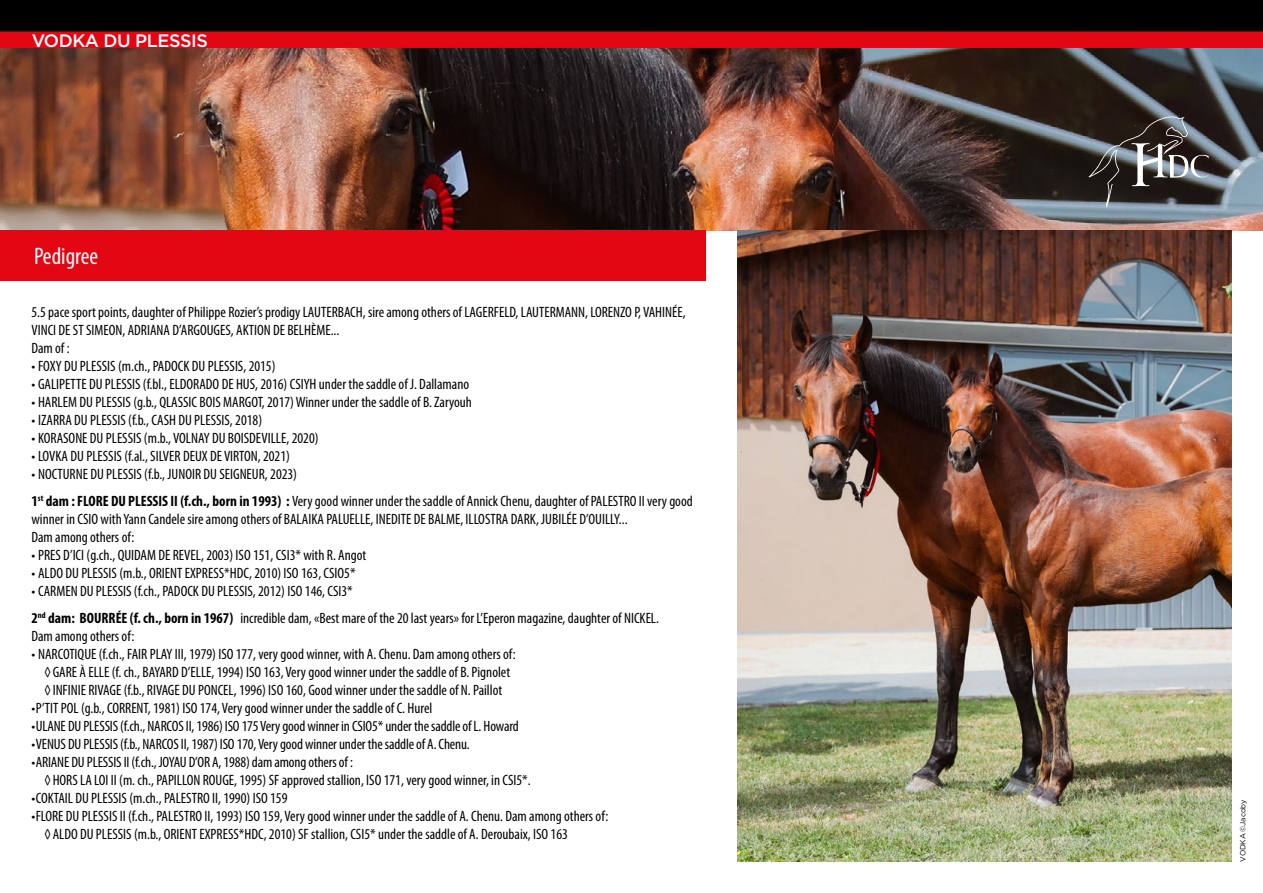
<style>
.page{position:relative;width:1263px;height:893px;background:#fff}
.page>*{position:absolute;margin:0;border:0;box-sizing:border-box;transform-origin:0 0}
.t1{font:condensed 24px "Myriad Pro";color:#fff}
.t2{font:500 18px "Gotham";letter-spacing:-.025em;color:#fff}
.t3{font:condensed 15px/18px "Myriad Pro";color:#000}
.t4{font:7.5px "Gotham";letter-spacing:-.025em;color:#000}
.s1{font-weight:700}
</style>
<div class="page">
<img style="left:0;top:48px;width:1263px;height:182px">
<div style="left:0;top:0;width:1263px;height:37px;background:#000"></div>
<div style="left:0;top:31px;width:1263px;height:17px;background:#e30613"></div>
<svg style="left:1089px;top:113px;width:120px;height:95px;background:#4c4a4a"></svg>
<div style="left:0;top:230px;width:706px;height:50px;background:#e30613"></div>
<img style="left:738px;top:230px;width:493px;height:631px">
<p class="t2" style="left:32px;top:29px;width:178px">VODKA DU PLESSIS</p>
<h1 class="t1" style="left:34px;top:242px;width:66px">Pedigree</h1>
<p class="t3" style="left:31px;top:303px;width:656px">5.5 pace sport points, daughter of Philippe Rozier’s prodigy LAUTERBACH, sire among others of LAGERFELD, LAUTERMANN, LORENZO P, VAHINÉE,<br>VINCI DE ST SIMEON, ADRIANA D’ARGOUGES, AKTION DE BELHÈME...<br>Dam of :</p>
<p class="t3" style="left:31px;top:357px;width:246px">• FOXY DU PLESSIS (m.ch., PADOCK DU PLESSIS, 2015)</p>
<p class="t3" style="left:31px;top:375px;width:439px">• GALIPETTE DU PLESSIS (f.bl., ELDORADO DE HUS, 2016) CSIYH under the saddle of J. Dallamano</p>
<p class="t3" style="left:31px;top:393px;width:442px">• HARLEM DU PLESSIS (g.b., QLASSIC BOIS MARGOT, 2017) Winner under the saddle of B. Zaryouh</p>
<p class="t3" style="left:31px;top:411px;width:232px">• IZARRA DU PLESSIS (f.b., CASH DU PLESSIS, 2018)</p>
<p class="t3" style="left:31px;top:429px;width:289px">• KORASONE DU PLESSIS (m.b., VOLNAY DU BOISDEVILLE, 2020)</p>
<p class="t3" style="left:31px;top:447px;width:260px">• LOVKA DU PLESSIS (f.al., SILVER DEUX DE VIRTON, 2021)</p>
<p class="t3" style="left:31px;top:461px;width:663px;line-height:27px">• NOCTURNE DU PLESSIS (f.b., JUNOIR DU SEIGNEUR, 2023)<br><span class="s1">1</span><sup>st</sup> <span class="s1">dam : FLORE DU PLESSIS II (f.ch., born in 1993) :</span> Very good winner under the saddle of Annick Chenu, daughter of PALESTRO II very good</p>
<p class="t3" style="left:31px;top:510px;width:598px">winner in CSIO with Yann Candele sire among others of BALAIKA PALUELLE, INEDITE DE BALME, ILLOSTRA DARK, JUBILÉE D’OUILLY...<br>Dam among others of:</p>
<p class="t3" style="left:31px;top:546px;width:336px">• PRES D’ICI (g.ch., QUIDAM DE REVEL, 2003) ISO 151, CSI3* with R. Angot</p>
<p class="t3" style="left:31px;top:564px;width:326px">• ALDO DU PLESSIS (m.b., ORIENT EXPRESS*HDC, 2010) ISO 163, CSIO5*</p>
<p class="t3" style="left:31px;top:578px;width:629px;line-height:26.5px">• CARMEN DU PLESSIS (f.ch., PADOCK DU PLESSIS, 2012) ISO 146, CSI3*<br><span class="s1">2</span><sup>nd</sup> <span class="s1">dam: BOURRÉE (f. ch., born in 1967)</span> incredible dam, «Best mare of the 20 last years» for L’Eperon magazine, daughter of NICKEL.</p>
<p class="t3" style="left:31px;top:627px;width:104px">Dam among others of:</p>
<p class="t3" style="left:31px;top:645px;width:486px;text-align:center">• NARCOTIQUE (f.ch., FAIR PLAY III, 1979) ISO 177, very good winner, with A. Chenu. Dam among others of: ◊GARE À ELLE (f. ch., BAYARD D’ELLE, 1994) ISO 163, Very good winner under the saddle of B. Pignolet ◊INFINIE RIVAGE (f.b., RIVAGE DU PONCEL, 1996) ISO 160, Good winner under the saddle of N. Paillot</p>
<p class="t3" style="left:31px;top:699px;width:402px">•P’TIT POL (g.b., CORRENT, 1981) ISO 174, Very good winner under the saddle of C. Hurel</p>
<p class="t3" style="left:31px;top:717px;width:489px">•ULANE DU PLESSIS (f.ch., NARCOS II, 1986) ISO 175 Very good winner in CSIO5* under the saddle of L. Howard</p>
<p class="t3" style="left:31px;top:735px;width:440px">•VENUS DU PLESSIS (f.b., NARCOS II, 1987) ISO 170, Very good winner under the saddle of A. Chenu.</p>
<p class="t3" style="left:44px;top:753px;width:488px;text-indent:-13px">•ARIANE DU PLESSIS II (f.ch., JOYAU D’OR A, 1988) dam among others of :<br>◊HORS LA LOI II (m. ch., PAPILLON ROUGE, 1995) SF approved stallion, ISO 171, very good winner, in CSI5*.</p>
<p class="t3" style="left:31px;top:789px;width:257px">•COKTAIL DU PLESSIS (m.ch., PALESTRO II, 1990) ISO 159</p>
<p class="t3" style="left:44px;top:807px;width:566px;text-indent:-13px">•FLORE DU PLESSIS II (f.ch., PALESTRO II, 1993) ISO 159, Very good winner under the saddle of A. Chenu. Dam among others of: ◊ALDO DU PLESSIS (m.b., ORIENT EXPRESS*HDC, 2010) SF stallion, CSI5* under the saddle of A. Deroubaix, ISO 163</p>
<p class="t4" style="left:1238px;top:861px;width:63px;rotate:-90deg">VODKA ©Jacoby</p>
</div>
